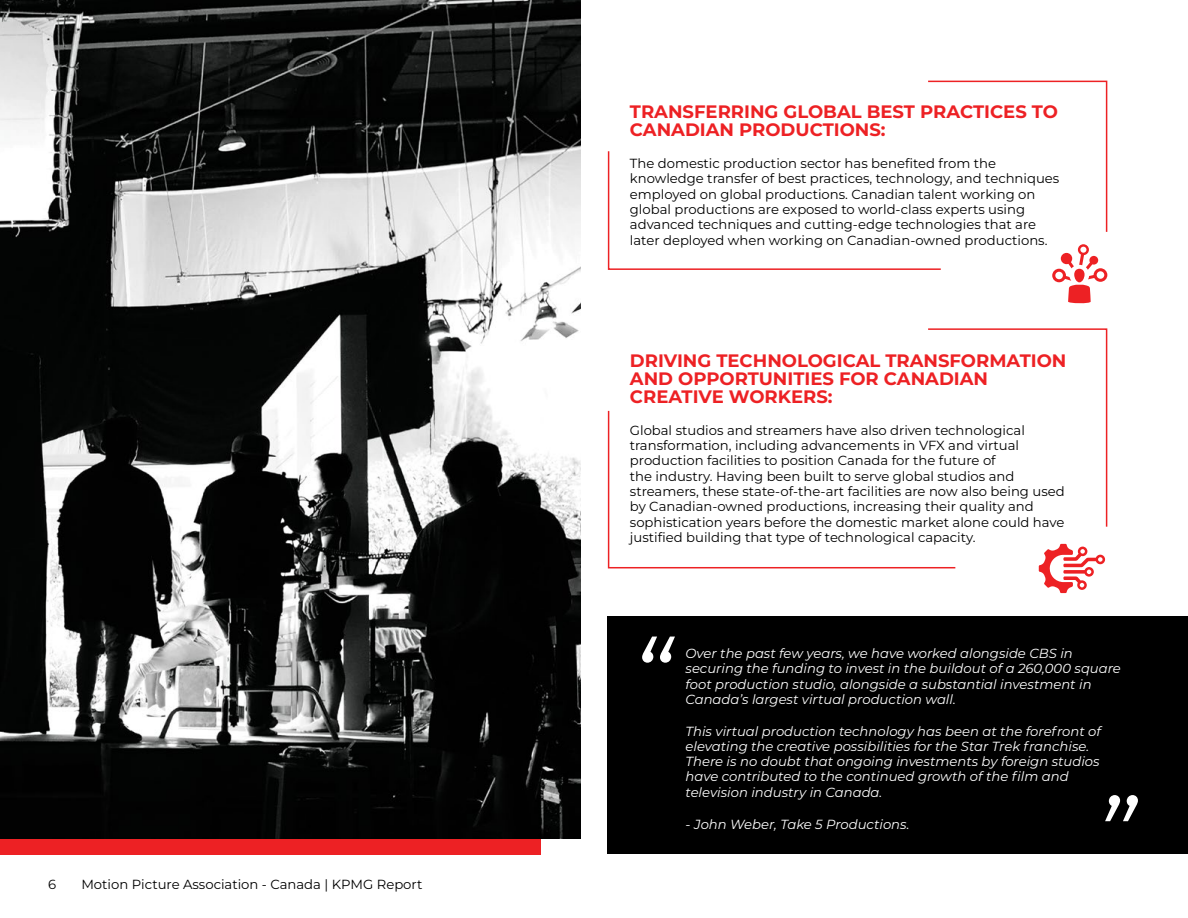
<style>
.page{position:relative;width:1188px;height:918px;background:#fff}
.page>*{position:absolute;margin:0;border:0;box-sizing:border-box;transform-origin:0 0}
.t1{font:700 18px/18px "Montserrat";color:#ed2124}
.t2{font:13.2px/15.3px "Montserrat";color:#000}
.t3{font:italic 13.2px/15.3px "Montserrat";color:#fff}
</style>
<div class="page">
<div style="left:608px;top:617px;width:580px;height:237px;background:#000"></div>
<div style="left:0;top:546px;width:540px;height:308px;background:#ed2124"></div>
<img style="left:0;top:0;width:580px;height:838px">
<svg style="left:1039px;top:544px;width:66px;height:49px"></svg>
<svg style="left:928px;top:328px;width:180px;height:199px"></svg>
<svg style="left:607px;top:409px;width:350px;height:160px"></svg>
<svg style="left:642px;top:637px;width:33px;height:26px"></svg>
<svg style="left:1105px;top:795px;width:33px;height:26px"></svg>
<svg style="left:607px;top:80px;width:501px;height:224px"></svg>
<p class="t2" style="left:48px;top:876px;width:10px">6</p>
<p class="t2" style="left:81px;top:876px;width:343px">Motion Picture Association - Canada | KPMG Report</p>
<h1 class="t1" style="left:630px;top:102px;width:430px">TRANSFERRING GLOBAL BEST PRACTICES TO<br>CANADIAN PRODUCTIONS:</h1>
<p class="t2" style="left:630px;top:155px;width:431px">The domestic production sector has benefited from the knowledge transfer of best practices, technology, and techniques employed on global productions. Canadian talent working on global productions are exposed to world-class experts using advanced techniques and cutting-edge technologies that are later deployed when working on Canadian-owned productions.</p>
<h1 class="t1" style="left:630px;top:351px;width:438px">DRIVING TECHNOLOGICAL TRANSFORMATION<br>AND OPPORTUNITIES FOR CANADIAN<br>CREATIVE WORKERS:</h1>
<p class="t2" style="left:630px;top:422px;width:436px">Global studios and streamers have also driven technological transformation, including advancements in VFX and virtual production facilities to position Canada for the future of<br>the industry. Having been built to serve global studios and streamers, these state-of-the-art facilities are now also being used by Canadian-owned productions, increasing their quality and sophistication years before the domestic market alone could have justified building that type of technological capacity.</p>
<p class="t3" style="left:686px;top:645px;width:437px">Over the past few years, we have worked alongside CBS in securing the funding to invest in the buildout of a 260,000 square foot production studio, alongside a substantial investment in Canada’s largest virtual production wall.</p>
<p class="t3" style="left:686px;top:723px;width:417px">This virtual production technology has been at the forefront of elevating the creative possibilities for the Star Trek franchise.<br>There is no doubt that ongoing investments by foreign studios have contributed to the continued growth of the film and television industry in Canada.</p>
<p class="t3" style="left:686px;top:816px;width:225px">- John Weber, Take 5 Productions.</p>
</div>
